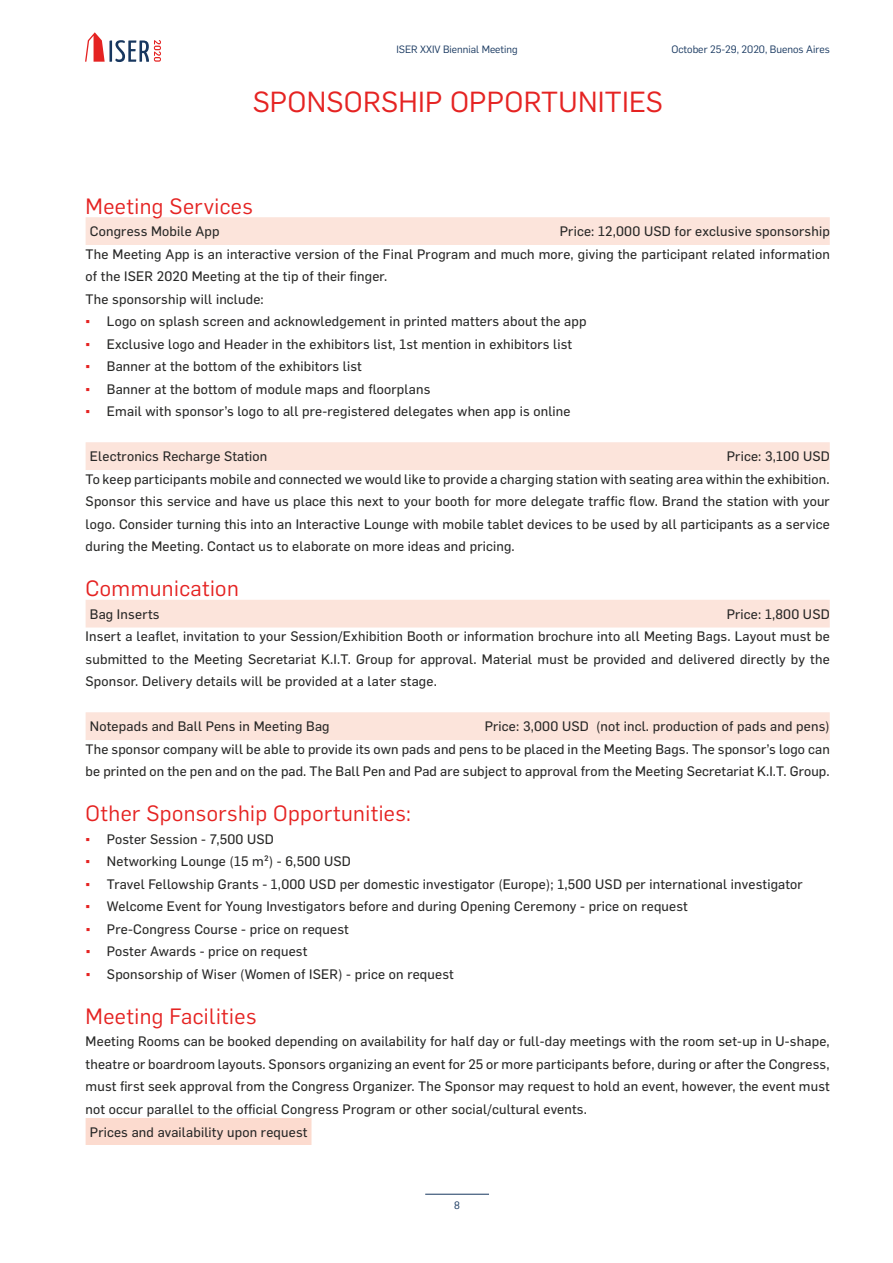
<style>
.page{position:relative;width:893px;height:1263px;background:#fff}
.page>*{position:absolute;margin:0;border:0;box-sizing:border-box;transform-origin:0 0}
.t1{font:28.5px "Flama";letter-spacing:.01em;color:#e52322}
.t2{font:21.75px "Flama";letter-spacing:.02em;color:#e52322}
.t3{font:13.5px/22.5px "Flama Basic";letter-spacing:.015em;color:#282827;text-align:justify}
.t4{font:10.5px "Flama";color:#17375f}
.t5{font:10.35px "Flama";color:#17375f}
.s1{font-family:"Arial";color:#e52322}
</style>
<div class="page">
<hr style="left:425px;top:1194px;width:64px;height:1px;background:#17375f">
<svg style="left:85px;top:32px;width:76px;height:30px"></svg>
<div style="left:86px;top:217px;width:744px;height:28px;background:#fce4db"></div>
<div style="left:86px;top:442px;width:744px;height:28px;background:#fce4db"></div>
<div style="left:86px;top:600px;width:744px;height:27px;background:#fce4db"></div>
<div style="left:86px;top:712px;width:744px;height:28px;background:#fce4db"></div>
<div style="left:86px;top:1118px;width:225px;height:27px;background:#fcdbcf"></div>
<p class="t5" style="left:396px;top:42px;width:123px">ISER XXIV Biennial Meeting</p>
<p class="t4" style="left:671px;top:42px;width:160px">October 25-29, 2020, Buenos Aires</p>
<h1 class="t1" style="left:253px;top:82px;width:411px">SPONSORSHIP OPPORTUNITIES</h1>
<h2 class="t2" style="left:86px;top:191px;width:169px">Meeting Services</h2>
<p class="t3" style="left:90px;top:219px;width:131px">Congress Mobile App</p>
<p class="t3" style="left:86px;top:219px;width:746px;text-align:left;text-indent:474px">Price: 12,000 USD for exclusive sponsorship The Meeting App is an interactive version of the Final Program and much more, giving the participant related information of the ISER 2020 Meeting at the tip of their finger.<br>The sponsorship will include:</p>
<p class="t3" style="left:86px;top:309px;width:502px"><span class="s1">▪</span> Logo on splash screen and acknowledgement in printed matters about the app</p>
<p class="t3" style="left:86px;top:332px;width:488px"><span class="s1">▪</span> Exclusive logo and Header in the exhibitors list, 1st mention in exhibitors list</p>
<p class="t3" style="left:86px;top:354px;width:278px"><span class="s1">▪</span> Banner at the bottom of the exhibitors list</p>
<p class="t3" style="left:86px;top:377px;width:346px"><span class="s1">▪</span> Banner at the bottom of module maps and floorplans</p>
<p class="t3" style="left:86px;top:399px;width:486px"><span class="s1">▪</span> Email with sponsor’s logo to all pre-registered delegates when app is online</p>
<p class="t3" style="left:90px;top:444px;width:179px">Electronics Recharge Station</p>
<p class="t3" style="left:86px;top:444px;width:746px;text-indent:641px">Price: 3,100 USD To keep participants mobile and connected we would like to provide a charging station with seating area within the exhibition.<br>Sponsor this service and have us place this next to your booth for more delegate traffic flow. Brand the station with your logo. Consider turning this into an Interactive Lounge with mobile tablet devices to be used by all participants as a service during the Meeting. Contact us to elaborate on more ideas and pricing.</p>
<h2 class="t2" style="left:86px;top:574px;width:155px">Communication</h2>
<p class="t3" style="left:90px;top:602px;width:71px">Bag Inserts</p>
<p class="t3" style="left:86px;top:602px;width:746px;text-indent:641px">Price: 1,800 USD Insert a leaflet, invitation to your Session/Exhibition Booth or information brochure into all Meeting Bags. Layout must be submitted to the Meeting Secretariat K.I.T. Group for approval. Material must be provided and delivered directly by the Sponsor. Delivery details will be provided at a later stage.</p>
<p class="t3" style="left:90px;top:714px;width:241px">Notepads and Ball Pens in Meeting Bag</p>
<p class="t3" style="left:86px;top:714px;width:746px;text-indent:399px">Price: 3,000 USD (not incl. production of pads and pens)<br>The sponsor company will be able to provide its own pads and pens to be placed in the Meeting Bags. The sponsor’s logo can be printed on the pen and on the pad. The Ball Pen and Pad are subject to approval from the Meeting Secretariat K.I.T. Group.</p>
<h2 class="t2" style="left:86px;top:799px;width:327px">Other Sponsorship Opportunities:</h2>
<p class="t3" style="left:86px;top:827px;width:190px"><span class="s1">▪</span> Poster Session - 7,500 USD</p>
<p class="t3" style="left:86px;top:849px;width:267px"><span class="s1">▪</span> Networking Lounge (15 m²) - 6,500 USD</p>
<p class="t3" style="left:86px;top:872px;width:719px"><span class="s1">▪</span> Travel Fellowship Grants - 1,000 USD per domestic investigator (Europe); 1,500 USD per international investigator</p>
<p class="t3" style="left:86px;top:894px;width:604px"><span class="s1">▪</span> Welcome Event for Young Investigators before and during Opening Ceremony - price on request</p>
<p class="t3" style="left:86px;top:917px;width:265px"><span class="s1">▪</span> Pre-Congress Course - price on request</p>
<p class="t3" style="left:86px;top:939px;width:223px"><span class="s1">▪</span> Poster Awards - price on request</p>
<p class="t3" style="left:86px;top:962px;width:370px"><span class="s1">▪</span> Sponsorship of Wiser (Women of ISER) - price on request</p>
<h2 class="t2" style="left:86px;top:1001px;width:172px">Meeting Facilities</h2>
<p class="t3" style="left:86px;top:1029px;width:746px">Meeting Rooms can be booked depending on availability for half day or full-day meetings with the room set-up in U-shape,</p>
<p class="t3" style="left:86px;top:1052px;width:745px">theatre or boardroom layouts. Sponsors organizing an event for 25 or more participants before, during or after the Congress,</p>
<p class="t3" style="left:86px;top:1074px;width:746px">must first seek approval from the Congress Organizer. The Sponsor may request to hold an event, however, the event must</p>
<p class="t3" style="left:86px;top:1097px;width:503px">not occur parallel to the official Congress Program or other social/cultural events.</p>
<p class="t3" style="left:90px;top:1119px;width:219px">Prices and availability upon request</p>
<p class="t4" style="left:454px;top:1198px;width:7px">8</p>
</div>
